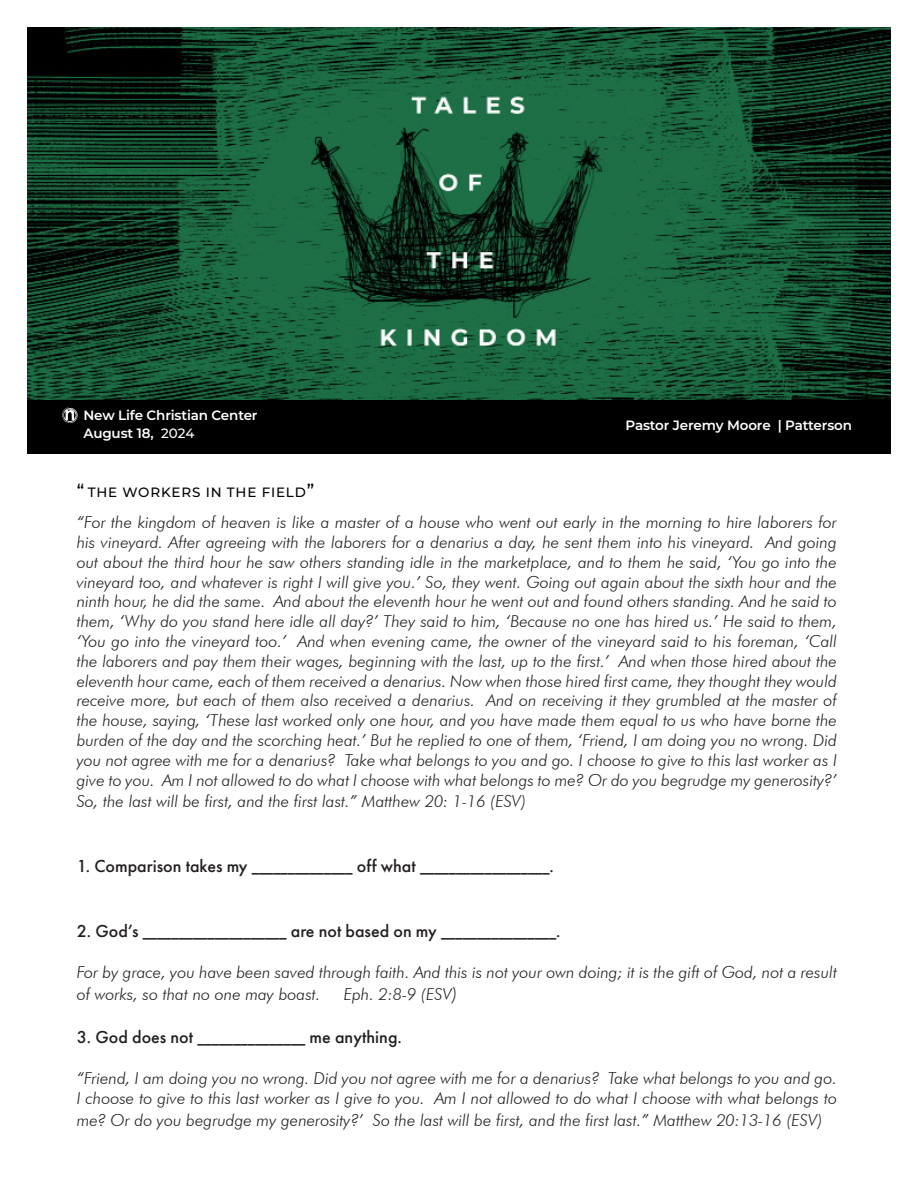
<style>
.page{position:relative;width:918px;height:1188px;background:#fff}
.page>*{position:absolute;margin:0;border:0;box-sizing:border-box;transform-origin:0 0}
.t1{font:500 18px "Futura PT";color:#231f20}
.t2{font:italic 300 16.5px/19.8px "Futura BT";color:#231f20}
.t3{font:600 13.5px "Montserrat";letter-spacing:-.01em;color:#fff}
.t4{font:500 13.5px "Montserrat";letter-spacing:.06em;color:#000}
.s1{font-weight:500}
.s2{font-size:18px}
</style>
<div class="page">
<img style="left:27px;top:27px;width:864px;height:373px">
<div style="left:27px;top:400px;width:864px;height:54px;background:#000"></div>
<img style="left:63px;top:407px;width:15px;height:16px">
<p class="t3" style="left:83px;top:405px;width:176px">New Life Christian Center</p>
<p class="t3" style="left:83px;top:423px;width:113px">August 18, <span class="s1">2024</span></p>
<p class="t4" style="left:77px;top:483px;width:239px"><span class="s2">“</span> THE WORKERS IN THE FIELD<span class="s2">”</span></p>
<p class="t3" style="left:626px;top:415px;width:228px">Pastor Jeremy Moore | Patterson</p>
<p class="t2" style="left:77px;top:512px;width:762px;text-align:justify">“For the kingdom of heaven is like a master of a house who went out early in the morning to hire laborers for his vineyard. After agreeing with the laborers for a denarius a day, he sent them into his vineyard. And going out about the third hour he saw others standing idle in the marketplace, and to them he said, ‘You go into the vineyard too, and whatever is right I will give you.’ So, they went. Going out again about the sixth hour and the ninth hour, he did the same. And about the eleventh hour he went out and found others standing. And he said to them, ‘Why do you stand here idle all day?’ They said to him, ‘Because no one has hired us.’ He said to them, ‘You go into the vineyard too.’ And when evening came, the owner of the vineyard said to his foreman, ‘Call the laborers and pay them their wages, beginning with the last, up to the first.’ And when those hired about the eleventh hour came, each of them received a denarius. Now when those hired first came, they thought they would receive more, but each of them also received a denarius. And on receiving it they grumbled at the master of the house, saying, ‘These last worked only one hour, and you have made them equal to us who have borne the burden of the day and the scorching heat.’ But he replied to one of them, ‘Friend, I am doing you no wrong. Did you not agree with me for a denarius? Take what belongs to you and go. I choose to give to this last worker as I give to you. Am I not allowed to do what I choose with what belongs to me? Or do you begrudge my generosity?’</p>
<p class="t2" style="left:77px;top:791px;width:451px">So, the last will be first, and the first last.” Matthew 20: 1-16 (ESV)</p>
<p class="t1" style="left:77px;top:855px;width:479px">1. Comparison takes my ______________ off what __________________.</p>
<p class="t1" style="left:77px;top:920px;width:485px">2. God’s ____________________ are not based on my ________________.</p>
<p class="t2" style="left:77px;top:961px;width:762px;line-height:21.6px">For by grace, you have been saved through faith. And this is not your own doing; it is the gift of God, not a result of works, so that no one may boast.</p>
<p class="t2" style="left:344px;top:984px;width:115px">Eph. 2:8-9 (ESV<span class="s2">)</span></p>
<p class="t1" style="left:77px;top:1026px;width:327px">3. God does not _______________ me anything.</p>
<p class="t2" style="left:77px;top:1068px;width:762px">“Friend, I am doing you no wrong. Did you not agree with me for a denarius? Take what belongs to you and go.<br>I choose to give to this last worker as I give to you. Am I not allowed to do what I choose with what belongs to</p>
<p class="t2" style="left:77px;top:1110px;width:747px">me? Or do you begrudge my generosity?’ So the last will be first, and the first last.” Matthew 20:13-16 (ESV)</p>
</div>
